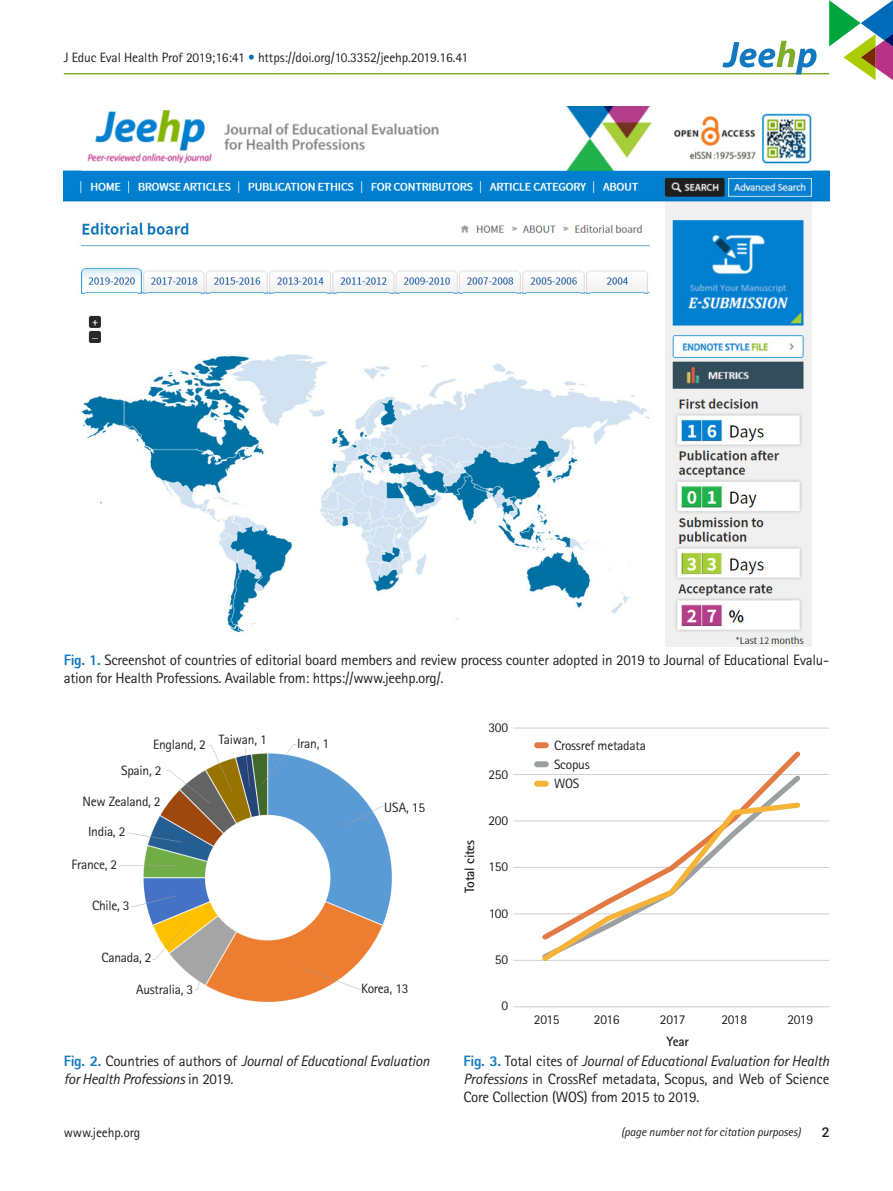
<style>
.page{position:relative;width:893px;height:1191px;background:#fff}
.page>*{position:absolute;margin:0;border:0;box-sizing:border-box;transform-origin:0 0}
.fig-caption{font:15px/18px "Rotis Sans Serif Std";letter-spacing:-.02em;color:#231f20}
.fig-caption-2{font:italic 15px/18px "Rotis Sans Serif Std";letter-spacing:-.02em;color:#231f20}
.Picture_print{font:13.5px "Rotis Sans Serif Std";letter-spacing:-.02em;color:#231f20}
.Fingerprint{font:13.5px "Rotis Sans Serif Std";letter-spacing:-.02em;color:#231f20}
.Picture_print-2{font:700 13.5px "Rotis Sans Serif Std";letter-spacing:-.02em;color:#231f20}
.t1{font:500 13.5px "Roboto";color:#231f20}
.t2{font:italic 12px "Rotis Sans Serif Std";letter-spacing:-.01em;color:#231f20}
.s1{color:#006bb8}
.s2{font-weight:800;color:#1278bf}
.s3{font-weight:800;font-style:normal;color:#1278bf}
.s4{font-style:normal}
.s5{font-style:italic}
</style>
<div class="page">
<hr style="left:64px;top:73px;width:765px;height:1px;background:#80ad29">
<svg style="left:829px;top:0;width:64px;height:80px"></svg>
<svg style="left:722px;top:41px;width:95px;height:33px"></svg>
<img style="left:64px;top:106px;width:765px;height:541px">
<hr style="left:513px;top:1006px;width:316px;height:1px;background:#ced0d1">
<hr style="left:513px;top:728px;width:316px;height:1px;background:#ced0d1">
<hr style="left:513px;top:774px;width:316px;height:1px;background:#ced0d1">
<hr style="left:513px;top:820px;width:316px;height:1px;background:#ced0d1">
<hr style="left:513px;top:867px;width:316px;height:1px;background:#ced0d1">
<hr style="left:513px;top:913px;width:316px;height:1px;background:#ced0d1">
<hr style="left:513px;top:960px;width:316px;height:1px;background:#ced0d1">
<svg style="left:538px;top:771px;width:267px;height:144px"></svg>
<svg style="left:538px;top:799px;width:265px;height:162px"></svg>
<div style="left:537px;top:742px;width:9px;height:6px;background:#e47a43"></div>
<div style="left:537px;top:761px;width:9px;height:6px;background:#9da0a3"></div>
<div style="left:537px;top:780px;width:9px;height:6px;background:#f5b337"></div>
<img style="left:118px;top:744px;width:274px;height:258px">
<div style="left:384px;top:802px;width:45px;height:15px;background:#fff"></div>
<div style="left:297px;top:738px;width:45px;height:15px;background:#fff"></div>
<div style="left:219px;top:732px;width:51px;height:15px;background:#fff"></div>
<div style="left:153px;top:737px;width:55px;height:16px;background:#fff"></div>
<div style="left:106px;top:763px;width:55px;height:16px;background:#fff"></div>
<div style="left:80px;top:794px;width:81px;height:15px;background:#fff"></div>
<div style="left:83px;top:825px;width:42px;height:15px;background:#fff"></div>
<div style="left:79px;top:898px;width:51px;height:16px;background:#fff"></div>
<div style="left:100px;top:950px;width:51px;height:16px;background:#fff"></div>
<div style="left:134px;top:983px;width:59px;height:15px;background:#fff"></div>
<div style="left:361px;top:981px;width:60px;height:16px;background:#fff"></div>
<p class="Picture_print" style="left:64px;top:49px;width:406px">J Educ Eval Health Prof 2019;16:41 <span class="s1">•</span> https://doi.org/10.3352/jeehp.2019.16.41</p>
<p class="fig-caption" style="left:64px;top:651px;width:767px"><span class="s2">Fig. 1.</span> Screenshot of countries of editorial board members and review process counter adopted in 2019 to Journal of Educational Evalu&shy;ation for Health Professions. Available from: https://www.jeehp.org/.</p>
<p class="Fingerprint" style="left:153px;top:736px;width:54px">England, 2</p>
<p class="Fingerprint" style="left:121px;top:762px;width:42px">Spain, 2</p>
<p class="Fingerprint" style="left:83px;top:793px;width:80px">New Zealand, 2</p>
<p class="Fingerprint" style="left:88px;top:824px;width:39px">India, 2</p>
<p class="Fingerprint" style="left:72px;top:857px;width:47px">France, 2</p>
<p class="Fingerprint" style="left:92px;top:897px;width:39px">Chile, 3</p>
<p class="Fingerprint" style="left:219px;top:731px;width:49px">Taiwan, 1</p>
<p class="Fingerprint" style="left:297px;top:735px;width:34px">Iran, 1</p>
<p class="Fingerprint" style="left:384px;top:799px;width:42px">USA, 15</p>
<p class="Fingerprint" style="left:101px;top:949px;width:52px">Canada, 2</p>
<p class="Fingerprint" style="left:136px;top:982px;width:59px">Australia, 3</p>
<p class="Fingerprint" style="left:361px;top:980px;width:49px">Korea, 13</p>
<p class="Picture_print-2" style="left:461px;top:893px;width:55px;rotate:-90deg">Total cites</p>
<p class="Picture_print" style="left:488px;top:720px;width:21px">300</p>
<p class="Picture_print" style="left:488px;top:766px;width:21px">250</p>
<p class="Picture_print" style="left:488px;top:812px;width:21px">200</p>
<p class="Picture_print" style="left:488px;top:859px;width:21px">150</p>
<p class="Picture_print" style="left:489px;top:905px;width:21px">100</p>
<p class="Picture_print" style="left:495px;top:951px;width:15px">50</p>
<p class="Picture_print" style="left:501px;top:998px;width:8px">0</p>
<p class="Picture_print" style="left:554px;top:737px;width:93px">Crossref metadata</p>
<p class="Picture_print" style="left:554px;top:756px;width:37px">Scopus</p>
<p class="Picture_print" style="left:554px;top:775px;width:27px">WOS</p>
<p class="Picture_print" style="left:534px;top:1012px;width:27px">2015</p>
<p class="Picture_print" style="left:594px;top:1012px;width:27px">2016</p>
<p class="Picture_print" style="left:660px;top:1012px;width:27px">2017</p>
<p class="Picture_print" style="left:721px;top:1012px;width:27px">2018</p>
<p class="Picture_print" style="left:787px;top:1012px;width:27px">2019</p>
<p class="Picture_print-2" style="left:666px;top:1032px;width:24px">Year</p>
<p class="fig-caption-2" style="left:64px;top:1051px;width:367px"><span class="s3">Fig. 2.</span> <span class="s4">Countries of authors of</span> Journal of Educational Evaluation for Health Professions <span class="s4">in 2019.</span></p>
<p class="fig-caption" style="left:463px;top:1051px;width:367px;text-align:justify"><span class="s2">Fig. 3.</span> Total cites of <span class="s5">Journal of Educational Evaluation for Health Professions</span> in CrossRef metadata, Scopus, and Web of Science Core Collection (WOS) from 2015 to 2019.</p>
<p class="t2" style="left:621px;top:1124px;width:181px">(page number not for citation purposes)</p>
<p class="Picture_print" style="left:64px;top:1124px;width:78px">www.jeehp.org</p>
<p class="t1" style="left:822px;top:1123px;width:9px">2</p>
</div>
